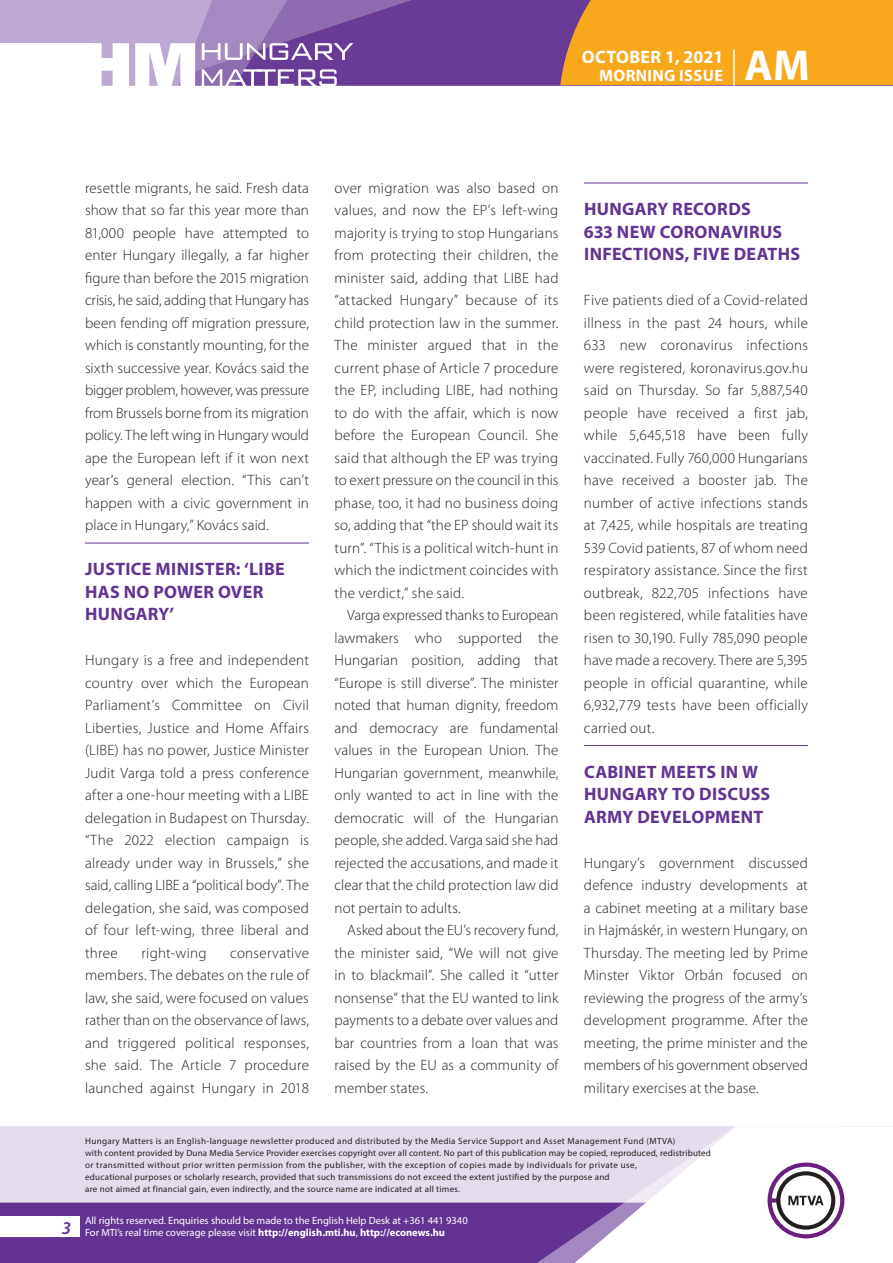
<style>
.page{position:relative;width:893px;height:1263px;background:#fff}
.page>*{position:absolute;margin:0;border:0;box-sizing:border-box;transform-origin:0 0}
.t1{font:700 43.35px "Myriad Pro";color:#fff}
._01_cimsor{font:700 18px/22.5px "Myriad Pro";letter-spacing:.02em;color:#623393}
.t2{font:700 18px "Myriad Pro";letter-spacing:.02em;color:#fff}
.t3{font:italic 600 18px "Myriad Pro";color:#623393}
.t4{font:700 16.5px "Myriad Pro";letter-spacing:.02em;color:#fff}
._03_kenyer_szöveg-1{font:300 15px/22.5px "Myriad Pro";letter-spacing:.015em;color:#231f20;text-align:justify}
._03_kenyer_szöveg-2{font:300 15px/22.5px "Myriad Pro";letter-spacing:.005em;color:#231f20;text-align:justify}
.t5{font:10.5px/12px "Myriad Pro";color:#fff}
.t6{font:9px/12px "Myriad Pro";letter-spacing:.03em;color:#231f20}
.s1{font-weight:700}
</style>
<div class="page">
<div style="left:0;top:1126px;width:893px;height:137px;background:#e4dcec"></div>
<div style="left:0;top:1202px;width:506px;height:61px;background:#623393"></div>
<svg style="left:506px;top:1202px;width:69px;height:61px;background:#6b3e99"></svg>
<svg style="left:575px;top:1126px;width:318px;height:137px"></svg>
<div style="left:0;top:1216px;width:79px;height:20px;background:#fff"></div>
<div style="left:0;top:0;width:893px;height:85px;background:#683b97"></div>
<div style="left:560px;top:0;width:333px;height:85px;background:#f9a71b"></div>
<hr style="left:733px;top:49px;width:2px;height:37px;background:#fff">
<svg style="left:0;top:0;width:479px;height:86px"></svg>
<hr style="left:85px;top:543px;width:224px;height:1px;background:#623393">
<hr style="left:584px;top:183px;width:224px;height:1px;background:#623393">
<hr style="left:584px;top:745px;width:224px;height:1px;background:#623393">
<p class="t2" style="left:582px;top:45px;width:143px">OCTOBER 1, 2021</p>
<p class="t4" style="left:599px;top:65px;width:125px">MORNING ISSUE</p>
<h1 class="t1" style="left:745px;top:37px;width:67px">AM</h1>
<p class="_03_kenyer_szöveg-2" style="left:85px;top:176px;width:225px">resettle migrants, he said. Fresh data show that so far this year more than 81,000 people have attempted to enter Hungary illegally, a far higher figure than before the 2015 migration crisis, he said, adding that Hungary has been fending off migration pressure, which is constantly mounting, for the sixth successive year. Kovács said the bigger problem, however, was pressure from Brussels borne from its migration policy. The left wing in Hungary would ape the European left if it won next year’s general election. “This can’t happen with a civic government in place in Hungary,” Kovács said.</p>
<p class="_01_cimsor" style="left:85px;top:557px;width:201px">JUSTICE MINISTER: ‘LIBE<br>HAS NO POWER OVER<br>HUNGARY’</p>
<p class="_03_kenyer_szöveg-1" style="left:85px;top:649px;width:225px">Hungary is a free and independent country over which the European Parliament’s Committee on Civil Liberties, Justice and Home Affairs (LIBE) has no power, Justice Minister Judit Varga told a press conference after a one-hour meeting with a LIBE delegation in Budapest on Thursday. “The 2022 election campaign is already under way in Brussels,” she said, calling LIBE a “political body”. The delegation, she said, was composed of four left-wing, three liberal and three</p>
<p class="_03_kenyer_szöveg-1" style="left:141px;top:941px;width:67px">right-wing</p>
<p class="_03_kenyer_szöveg-1" style="left:85px;top:941px;width:225px;text-indent:145px">conservative members. The debates on the rule of law, she said, were focused on values rather than on the observance of laws, and triggered political responses, she said. The Article 7 procedure launched against Hungary in 2018</p>
<p class="_03_kenyer_szöveg-1" style="left:334px;top:176px;width:225px">over migration was also based on values, and now the EP’s left-wing majority is trying to stop Hungarians from protecting their children, the minister said, adding that LIBE had “attacked Hungary” because of its child protection law in the summer.<br>The minister argued that in the current phase of Article 7 procedure the EP, including LIBE, had nothing to do with the affair, which is now before the European Council. She said that although the EP was trying to exert pressure on the council in this phase, too, it had no business doing so, adding that “the EP should wait its turn”. “This is a political witch-hunt in which the indictment coincides with the verdict,” she said.</p>
<p class="_03_kenyer_szöveg-2" style="left:334px;top:604px;width:225px;text-indent:13px">Varga expressed thanks to European lawmakers who supported the Hungarian position, adding that “Europe is still diverse”. The minister noted that human dignity, freedom and democracy are fundamental values in the European Union. The Hungarian government, meanwhile, only wanted to act in line with the democratic will of the Hungarian people, she added. Varga said she had rejected the accusations, and made it clear that the child protection law did not pertain to adults.</p>
<p class="_03_kenyer_szöveg-2" style="left:334px;top:919px;width:225px;text-indent:13px">Asked about the EU’s recovery fund, the minister said, “We will not give in to blackmail”. She called it “utter nonsense” that the EU wanted to link payments to a debate over values and bar countries from a loan that was raised by the EU as a community of member states.</p>
<p class="_01_cimsor" style="left:584px;top:197px;width:218px">HUNGARY RECORDS<br>633 NEW CORONAVIRUS<br>INFECTIONS, FIVE DEATHS</p>
<p class="_03_kenyer_szöveg-1" style="left:584px;top:289px;width:225px">Five patients died of a Covid-related illness in the past 24 hours, while 633 new coronavirus infections were registered, koronavirus.gov.hu said on Thursday. So far 5,887,540 people have received a first jab, while 5,645,518 have been fully vaccinated. Fully 760,000 Hungarians have received a booster jab. The number of active infections stands at 7,425, while hospitals are treating 539 Covid patients, 87 of whom need respiratory assistance. Since the first outbreak, 822,705 infections have been registered, while fatalities have risen to 30,190. Fully 785,090 people have made a recovery. There are 5,395 people in official quarantine, while 6,932,779 tests have been officially carried out.</p>
<p class="_01_cimsor" style="left:584px;top:760px;width:188px">CABINET MEETS IN W<br>HUNGARY TO DISCUSS<br>ARMY DEVELOPMENT</p>
<p class="_03_kenyer_szöveg-1" style="left:584px;top:851px;width:225px">Hungary’s government discussed defence industry developments at a cabinet meeting at a military base in Hajmáskér, in western Hungary, on Thursday. The meeting led by Prime Minster Viktor Orbán focused on reviewing the progress of the army’s development programme. After the meeting, the prime minister and the members of his government observed military exercises at the base.</p>
<p class="t3" style="left:62px;top:1217px;width:11px">3</p>
<p class="t6" style="left:85px;top:1134px;width:627px">Hungary Matters is an English-language newsletter produced and distributed by the Media Service Support and Asset Management Fund (MTVA)<br>with content provided by Duna Media Service Provider exercises copyright over all content. No part of this publication may be copied, reproduced, redistributed or transmitted without prior written permission from the publisher, with the exception of copies made by individuals for private use,<br>educational purposes or scholarly research, provided that such transmissions do not exceed the extent justified by the purpose and<br>are not aimed at financial gain, even indirectly, and the source name are indicated at all times.</p>
<p class="t5" style="left:85px;top:1214px;width:384px">All rights reserved. Enquiries should be made to the English Help Desk at +361 441 9340<br>For MTI’s real time coverage please visit <span class="s1">http://english.mti.hu</span>, <span class="s1">http://econews.hu</span></p>
</div>
